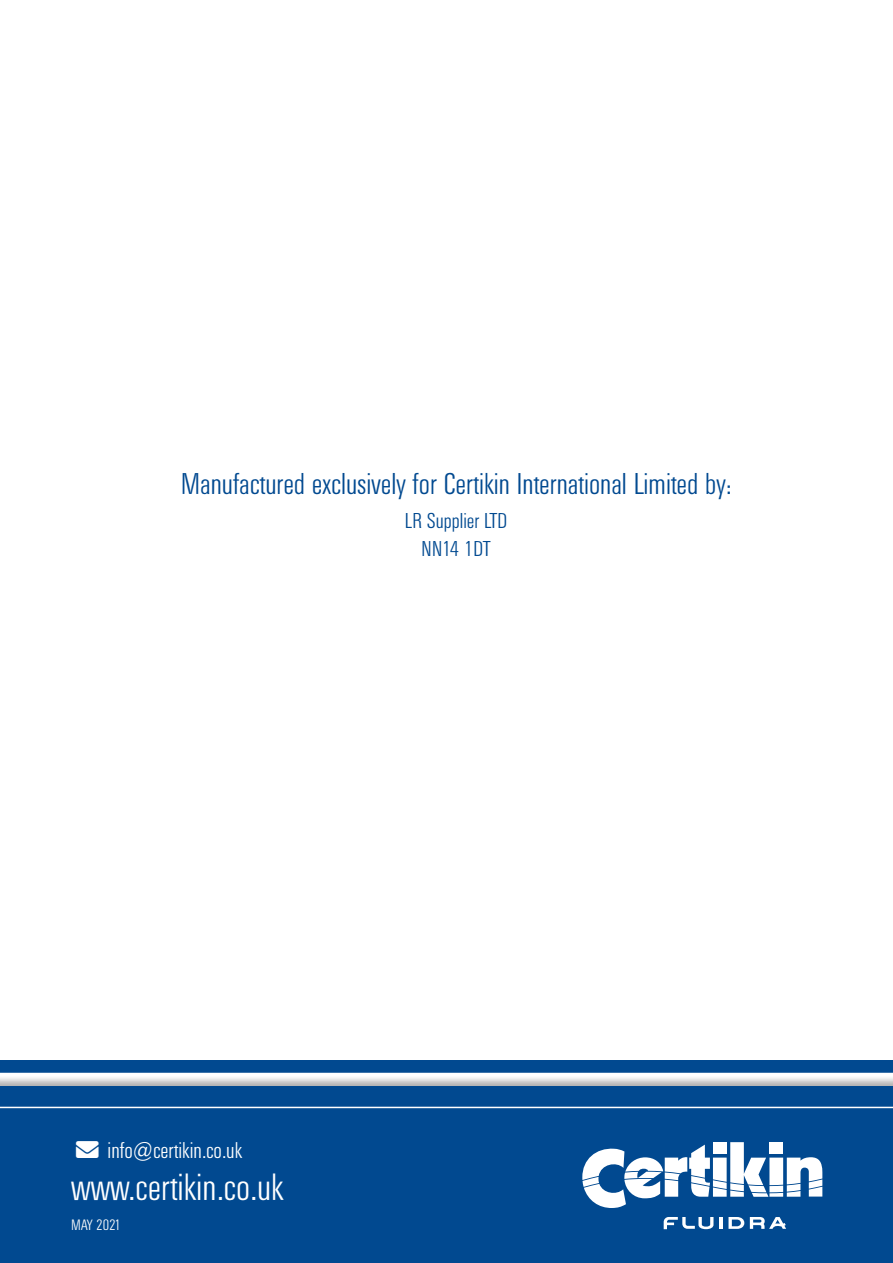
<style>
.page{position:relative;width:893px;height:1263px;background:#fff}
.page>*{position:absolute;margin:0;border:0;box-sizing:border-box;transform-origin:0 0}
.t1{font:300 37.5px "Univers Condensed BQ";color:#fff}
.t2{font:300 29.85px "Univers Condensed BQ";color:#014990}
.t3{font:300 22.5px "Univers Condensed BQ";color:#fff}
.t4{font:300 21.3px/27.8px "Univers Condensed BQ";color:#014990;text-align:center}
.t5{font:300 14.85px "Univers Condensed BQ";color:#fff}
</style>
<div class="page">
<div style="left:0;top:1075px;width:893px;height:188px;background:#231f20;opacity:.2"></div>
<div style="left:0;top:1086px;width:893px;height:177px;background:#014990"></div>
<hr style="left:0;top:1107px;width:893px;height:1px;background:#fff">
<div style="left:0;top:1060px;width:893px;height:13px;background:#014990"></div>
<svg style="left:582px;top:1142px;width:240px;height:66px"></svg>
<hr style="left:719px;top:1217px;width:4px;height:12px;background:#fff">
<svg style="left:728px;top:1217px;width:16px;height:12px"></svg>
<svg style="left:664px;top:1217px;width:49px;height:12px"></svg>
<svg style="left:750px;top:1217px;width:36px;height:12px"></svg>
<p class="t2" style="left:181px;top:467px;width:552px">Manufactured exclusively for Certikin International Limited by:</p>
<p class="t4" style="left:405px;top:507px;width:104px">LR Supplier LTD<br>NN14 1DT</p>
<p class="t3" style="left:76px;top:1138px;width:167px">→ info@certikin.co.uk</p>
<p class="t1" style="left:71px;top:1166px;width:214px">www.certikin.co.uk</p>
<p class="t5" style="left:71px;top:1216px;width:51px">MAY 2021</p>
</div>
